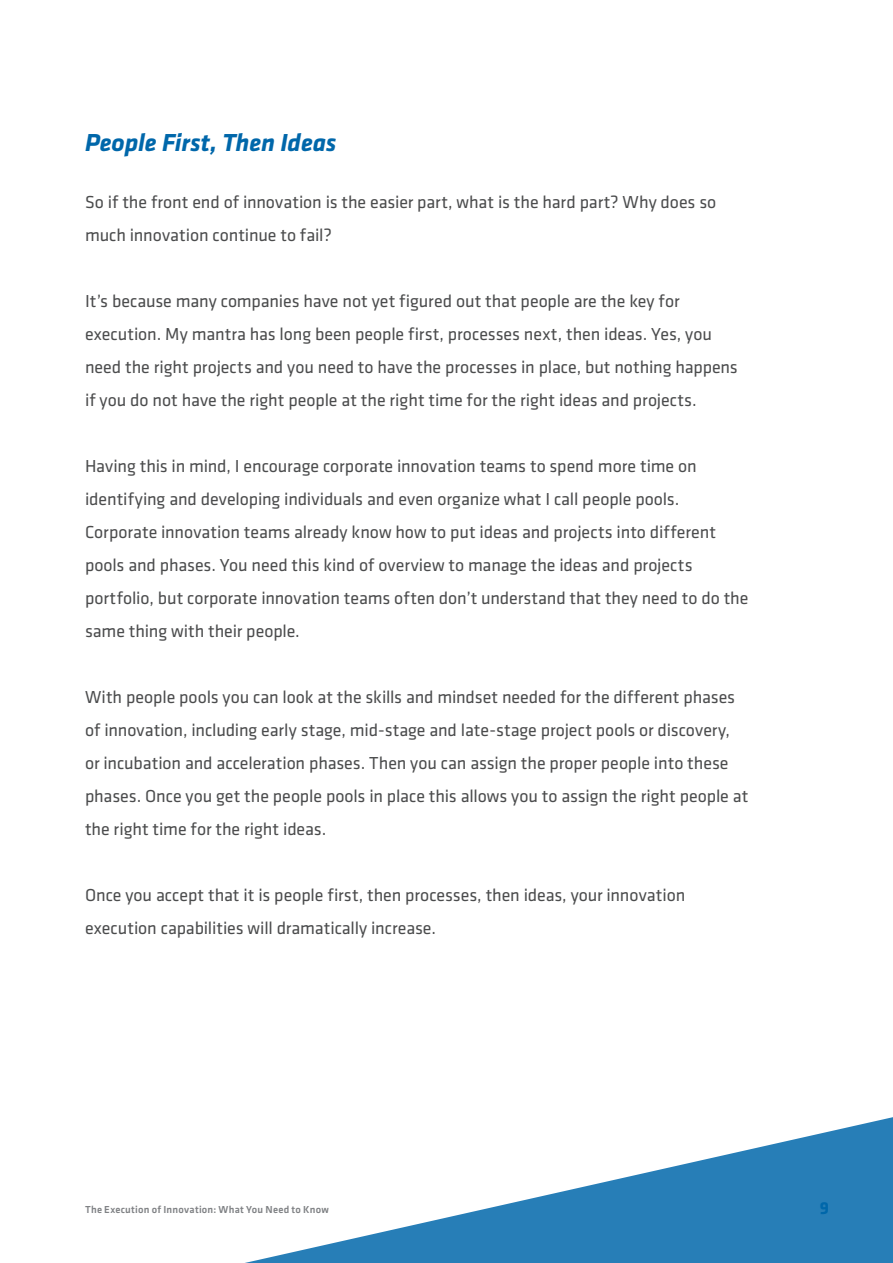
<style>
.page{position:relative;width:893px;height:1263px;background:#fff}
.page>*{position:absolute;margin:0;border:0;box-sizing:border-box;transform-origin:0 0}
.Headlines_17_21{font:italic 700 25.5px "Klavika";letter-spacing:-.005em;color:#0067aa}
.TXT{font:18px/33px "Klavika";letter-spacing:-.005em;color:#4b4c4d}
.t1{font:700 18px "Klavika";color:#0067aa}
.t2{font:500 10.5px "Klavika";letter-spacing:.025em;color:#808285}
</style>
<div class="page">
<svg style="left:245px;top:1117px;width:648px;height:146px"></svg>
<p class="Headlines_17_21" style="left:85px;top:124px;width:253px">People First, Then Ideas</p>
<p class="TXT" style="left:85px;top:184px;width:633px">So if the front end of innovation is the easier part, what is the hard part? Why does so much innovation continue to fail?</p>
<p class="TXT" style="left:85px;top:283px;width:654px">It’s because many companies have not yet figured out that people are the key for execution. My mantra has long been people first, processes next, then ideas. Yes, you need the right projects and you need to have the processes in place, but nothing happens if you do not have the right people at the right time for the right ideas and projects.</p>
<p class="TXT" style="left:85px;top:448px;width:665px">Having this in mind, I encourage corporate innovation teams to spend more time on identifying and developing individuals and even organize what I call people pools.<br>Corporate innovation teams already know how to put ideas and projects into different pools and phases. You need this kind of overview to manage the ideas and projects portfolio, but corporate innovation teams often don’t understand that they need to do the same thing with their people.</p>
<p class="TXT" style="left:85px;top:679px;width:665px">With people pools you can look at the skills and mindset needed for the different phases of innovation, including early stage, mid-stage and late-stage project pools or discovery, or incubation and acceleration phases. Then you can assign the proper people into these phases. Once you get the people pools in place this allows you to assign the right people at the right time for the right ideas.</p>
<p class="TXT" style="left:85px;top:877px;width:602px">Once you accept that it is people first, then processes, then ideas, your innovation execution capabilities will dramatically increase.</p>
<p class="t2" style="left:85px;top:1202px;width:245px">The Execution of Innovation: What You Need to Know</p>
<p class="t1" style="left:820px;top:1195px;width:11px">9</p>
</div>
